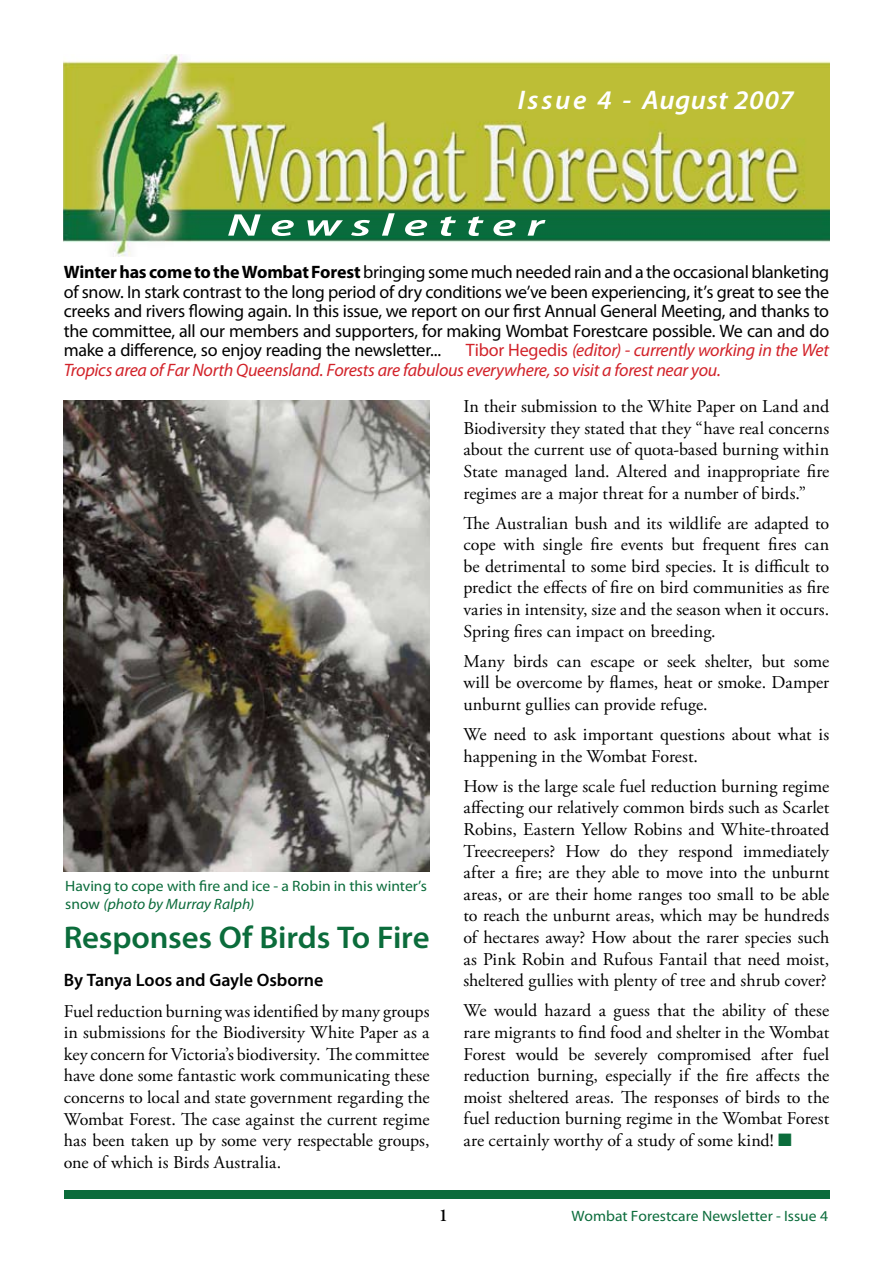
<style>
.page{position:relative;width:893px;height:1263px;background:#fff}
.page>*{position:absolute;margin:0;border:0;box-sizing:border-box;transform-origin:0 0}
.t1{font:600 31.5px "Myriad Pro";letter-spacing:-.005em;color:#0b6c3b;scale:1.04 1}
.t2{font:italic 600 31.5px "Myriad Pro";letter-spacing:.195em;color:#fff;scale:1.62 1}
.t3{font:italic 600 27px "Myriad Pro";letter-spacing:.02em;color:#fff;scale:1.04 1}
.t4{font:18px/21.6px "Adobe Garamond Pro";color:#000;text-align:justify}
.t5{font:18px/19.5px "Myriad Pro";letter-spacing:-.015em;color:#000;text-align:justify}
.t6{font:italic 18px/19.5px "Myriad Pro";letter-spacing:-.02em;color:#d2232a}
.t7{font:600 18px "Myriad Pro";letter-spacing:-.005em;color:#000}
.t8{font:15px/18px "Myriad Pro";color:#0b6c3b;scale:1.04 1}
.s1{font-weight:700}
.s2{font-style:normal}
.s3{font-style:italic}
.s4{color:#0b6c3b}
</style>
<div class="page">
<div style="left:64px;top:1190px;width:765px;height:9px;background:#0b6c3b"></div>
<img style="left:64px;top:401px;width:365px;height:470px">
<img style="left:64px;top:54px;width:765px;height:203px">
<h2 class="t3" style="left:518px;top:83px;width:267px">Issue 4 - August 2007</h2>
<h1 class="t2" style="left:227px;top:205px;width:197px">Newsletter</h1>
<p class="t5" style="left:64px;top:262px;width:767px"><span class="s1">Winter has come to the Wombat Forest</span> bringing some much needed rain and a the occasional blanketing of snow. In stark contrast to the long period of dry conditions we’ve been experiencing, it’s great to see the creeks and rivers flowing again. In this issue, we report on our first Annual General Meeting, and thanks to the committee, all our members and supporters, for making Wombat Forestcare possible. We can and do make a difference, so enjoy reading the newsletter...</p>
<p class="t6" style="left:64px;top:340px;width:767px;text-indent:402px"><span class="s2">Tibor Hegedis</span> (editor) - currently working in the Wet<br>Tropics area of Far North Queensland. Forests are fabulous everywhere, so visit a forest near you.</p>
<p class="t8" style="left:65px;top:877px;width:349px">Having to cope with fire and ice - a Robin in this winter’s snow <span class="s3">(photo by Murray Ralph)</span></p>
<h1 class="t1" style="left:64px;top:918px;width:353px">Responses Of Birds To Fire</h1>
<p class="t7" style="left:64px;top:969px;width:261px">By Tanya Loos and Gayle Osborne</p>
<p class="t4" style="left:64px;top:1001px;width:367px">Fuel reduction burning was identified by many groups in submissions for the Biodiversity White Paper as a key concern for Victoria’s biodiversity. The committee have done some fantastic work communicating these concerns to local and state government regarding the Wombat Forest. The case against the current regime has been taken up by some very respectable groups, one of which is Birds Australia.</p>
<p class="t4" style="left:463px;top:396px;width:367px">In their submission to the White Paper on Land and Biodiversity they stated that they “have real concerns about the current use of quota-based burning within State managed land. Altered and inappropriate fire regimes are a major threat for a number of birds.”</p>
<p class="t4" style="left:463px;top:513px;width:367px">The Australian bush and its wildlife are adapted to cope with single fire events but frequent fires can be detrimental to some bird species. It is difficult to predict the effects of fire on bird communities as fire varies in intensity, size and the season when it occurs.<br>Spring fires can impact on breeding.</p>
<p class="t4" style="left:463px;top:651px;width:367px">Many birds can escape or seek shelter, but some will be overcome by flames, heat or smoke. Damper unburnt gullies can provide refuge.</p>
<p class="t4" style="left:463px;top:724px;width:367px">We need to ask important questions about what is happening in the Wombat Forest.</p>
<p class="t4" style="left:463px;top:776px;width:367px">How is the large scale fuel reduction burning regime affecting our relatively common birds such as Scarlet Robins, Eastern Yellow Robins and White-throated Treecreepers? How do they respond immediately after a fire; are they able to move into the unburnt areas, or are their home ranges too small to be able to reach the unburnt areas, which may be hundreds of hectares away? How about the rarer species such as Pink Robin and Rufous Fantail that need moist, sheltered gullies with plenty of tree and shrub cover?</p>
<p class="t4" style="left:463px;top:1000px;width:367px">We would hazard a guess that the ability of these rare migrants to find food and shelter in the Wombat Forest would be severely compromised after fuel reduction burning, especially if the fire affects the moist sheltered areas. The responses of birds to the fuel reduction burning regime in the Wombat Forest are certainly worthy of a study of some kind! <span class="s4">■</span></p>
<p class="t8" style="left:572px;top:1206px;width:248px">Wombat Forestcare Newsletter - Issue 4</p>
</div>
